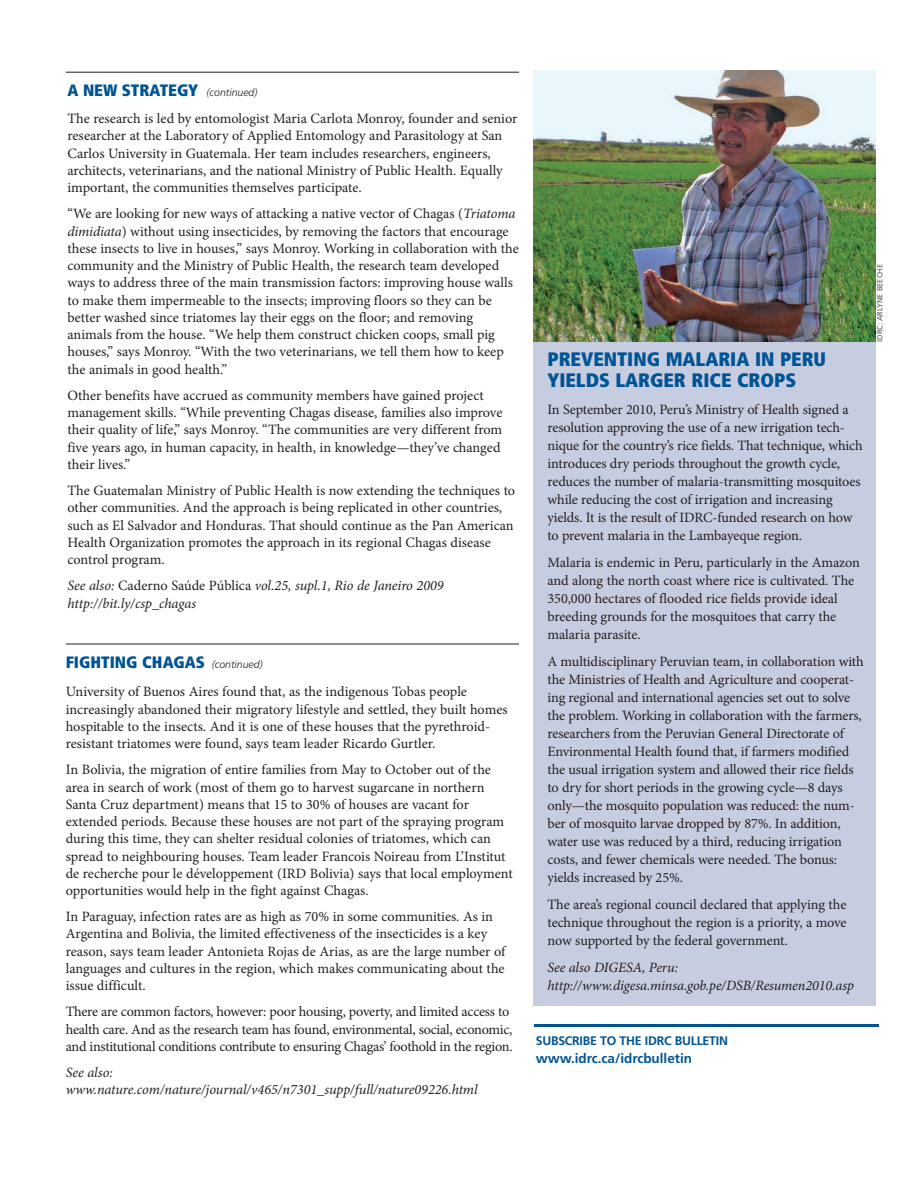
<style>
.page{position:relative;width:918px;height:1188px;background:#fff}
.page>*{position:absolute;margin:0;border:0;box-sizing:border-box;transform-origin:0 0}
.t1{font:900 condensed 19.5px/21px "Frutiger";color:#015494}
.t2{font:900 condensed 16.5px "Frutiger";color:#015494}
.t3{font:14.25px/17.2px "Minion Pro";letter-spacing:-.005em;color:#231f20}
.t4{font:italic 14.25px/17.2px "Minion Pro";letter-spacing:-.005em;color:#231f20}
.t5{font:700 13.5px "Frutiger";color:#015494}
.t6{font:700 12.3px "Frutiger";letter-spacing:-.02em;color:#015494}
.t7{font:7.5px "Frutiger";color:#57585a}
.s1{font-weight:300;font-style:italic;font-stretch:normal;font-size:10.5px;color:#231f20}
.s2{font-style:italic}
.s3{font-style:normal}
</style>
<div class="page">
<hr style="left:534px;top:1025px;width:345px;height:2px;background:#015494">
<div style="left:534px;top:341px;width:342px;height:665px;background:#c7cde1"></div>
<hr style="left:66px;top:72px;width:453px;height:1px;background:#231f20">
<hr style="left:66px;top:644px;width:453px;height:1px;background:#231f20">
<img style="left:533px;top:70px;width:343px;height:272px">
<p class="t2" style="left:68px;top:83px;width:191px">A NEW STRATEGY <span class="s1">(continued)</span></p>
<p class="t3" style="left:68px;top:111px;width:451px">The research is led by entomologist Maria Carlota Monroy, founder and senior researcher at the Laboratory of Applied Entomology and Parasitology at San Carlos University in Guatemala. Her team includes researchers, engineers, architects, veterinarians, and the national Ministry of Public Health. Equally important, the communities themselves participate.</p>
<p class="t3" style="left:68px;top:206px;width:453px">“We are looking for new ways of attacking a native vector of Chagas (<span class="s2">Triatoma dimidiata</span>) without using insecticides, by removing the factors that encourage these insects to live in houses,” says Monroy. Working in collaboration with the community and the Ministry of Public Health, the research team developed ways to address three of the main transmission factors: improving house walls to make them impermeable to the insects; improving floors so they can be better washed since triatomes lay their eggs on the floor; and removing animals from the house. “We help them construct chicken coops, small pig houses,” says Monroy. “With the two veterinarians, we tell them how to keep the animals in good health.”</p>
<p class="t3" style="left:68px;top:388px;width:437px">Other benefits have accrued as community members have gained project management skills. “While preventing Chagas disease, families also improve their quality of life,” says Monroy. “The communities are very different from five years ago, in human capacity, in health, in knowledge—they’ve changed their lives.”</p>
<p class="t3" style="left:68px;top:483px;width:449px">The Guatemalan Ministry of Public Health is now extending the techniques to other communities. And the approach is being replicated in other countries, such as El Salvador and Honduras. That should continue as the Pan American Health Organization promotes the approach in its regional Chagas disease control program.</p>
<p class="t4" style="left:67px;top:579px;width:378px">See also: <span class="s3">Caderno Saúde Pública</span> vol.25, supl.1, Rio de Janeiro 2009 http://bit.ly/csp_chagas</p>
<p class="t2" style="left:66px;top:656px;width:198px">FIGHTING CHAGAS <span class="s1">(continued)</span></p>
<p class="t3" style="left:66px;top:684px;width:443px">University of Buenos Aires found that, as the indigenous Tobas people increasingly abandoned their migratory lifestyle and settled, they built homes hospitable to the insects. And it is one of these houses that the pyrethroid&shy;resistant triatomes were found, says team leader Ricardo Gurtler.</p>
<p class="t3" style="left:66px;top:762px;width:449px">In Bolivia, the migration of entire families from May to October out of the area in search of work (most of them go to harvest sugarcane in northern Santa Cruz department) means that 15 to 30% of houses are vacant for extended periods. Because these houses are not part of the spraying program during this time, they can shelter residual colonies of triatomes, which can spread to neighbouring houses. Team leader Francois Noireau from L’Institut de recherche pour le développement (IRD Bolivia) says that local employment opportunities would help in the fight against Chagas.</p>
<p class="t3" style="left:66px;top:909px;width:441px">In Paraguay, infection rates are as high as 70% in some communities. As in Argentina and Bolivia, the limited effectiveness of the insecticides is a key reason, says team leader Antonieta Rojas de Arias, as are the large number of languages and cultures in the region, which makes communicating about the issue difficult.</p>
<p class="t3" style="left:66px;top:1005px;width:448px">There are common factors, however: poor housing, poverty, and limited access to health care. And as the research team has found, environmental, social, economic, and institutional conditions contribute to ensuring Chagas’ foothold in the region.</p>
<p class="t4" style="left:66px;top:1065px;width:413px">See also: www.nature.com/nature/journal/v465/n7301_supp/full/nature09226.html</p>
<h1 class="t1" style="left:548px;top:350px;width:280px">PREVENTING MALARIA IN PERU<br>YIELDS LARGER RICE CROPS</h1>
<p class="t3" style="left:548px;top:401px;width:317px;line-height:18px">In September 2010, Peru’s Ministry of Health signed a resolution approving the use of a new irrigation tech&shy;nique for the country’s rice fields. That technique, which introduces dry periods throughout the growth cycle, reduces the number of malaria-transmitting mosquitoes while reducing the cost of irrigation and increasing yields. It is the result of IDRC-funded research on how to prevent malaria in the Lambayeque region.</p>
<p class="t3" style="left:548px;top:554px;width:314px;line-height:18px">Malaria is endemic in Peru, particularly in the Amazon and along the north coast where rice is cultivated. The 350,000 hectares of flooded rice fields provide ideal breeding grounds for the mosquitoes that carry the malaria parasite.</p>
<p class="t3" style="left:548px;top:653px;width:318px;line-height:18px">A multidisciplinary Peruvian team, in collaboration with the Ministries of Health and Agriculture and cooperat&shy;ing regional and international agencies set out to solve the problem. Working in collaboration with the farmers, researchers from the Peruvian General Directorate of Environmental Health found that, if farmers modified the usual irrigation system and allowed their rice fields to dry for short periods in the growing cycle—8 days only—the mosquito population was reduced: the num&shy;ber of mosquito larvae dropped by 87%. In addition, water use was reduced by a third, reducing irrigation costs, and fewer chemicals were needed. The bonus: yields increased by 25%.</p>
<p class="t3" style="left:548px;top:896px;width:301px;line-height:18px;text-align:justify">The area’s regional council declared that applying the technique throughout the region is a priority, a move now supported by the federal government.</p>
<p class="t4" style="left:548px;top:959px;width:308px;line-height:18px">See also DIGESA, Peru: http://www.digesa.minsa.gob.pe/DSB/Resumen2010.asp</p>
<p class="t7" style="left:877px;top:342px;width:79px;rotate:-90deg">IDRC: ARLYNE BEECHE</p>
<p class="t6" style="left:536px;top:1036px;width:194px">SUBSCRIBE TO THE IDRC BULLETIN</p>
<p class="t5" style="left:536px;top:1053px;width:158px">www.idrc.ca/idrcbulletin</p>
</div>
